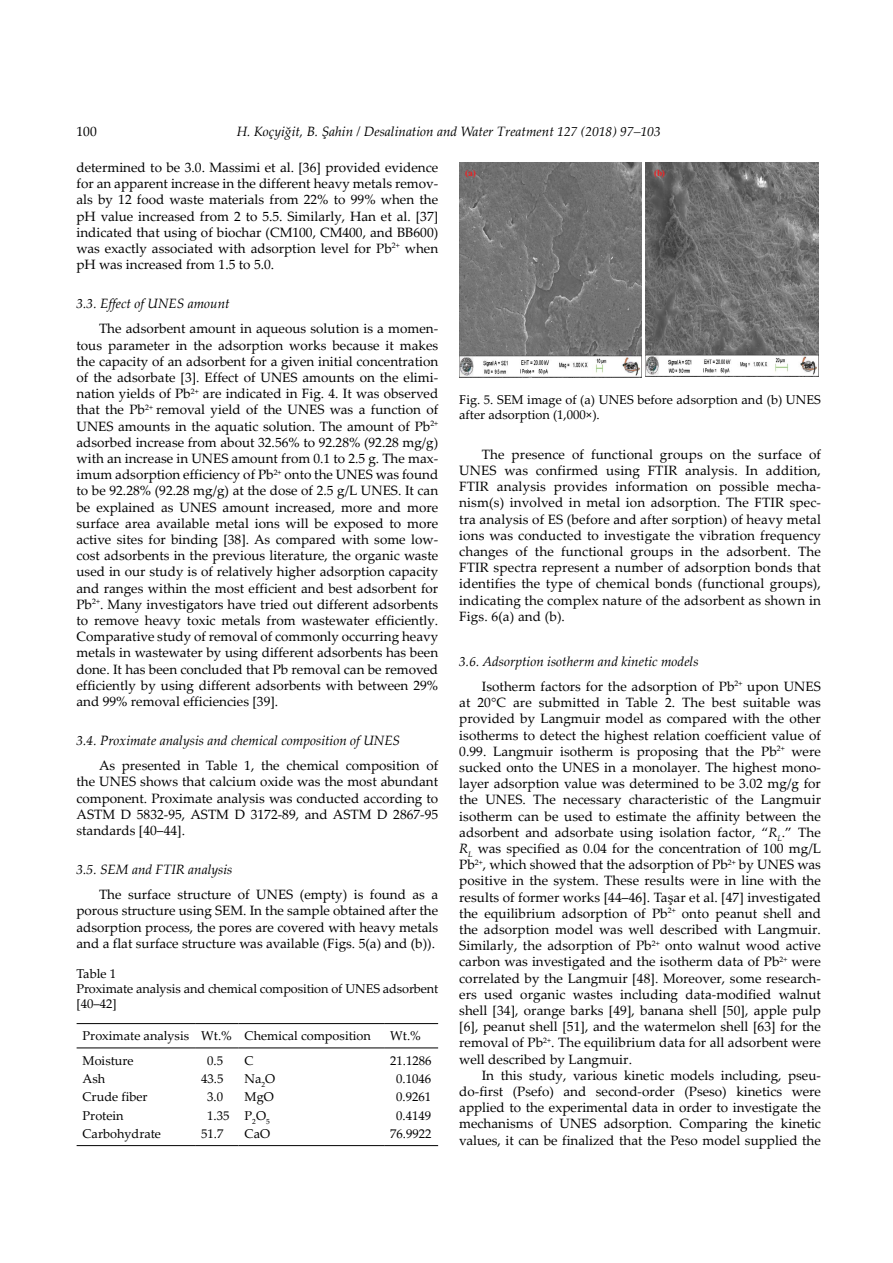
<style>
.page{position:relative;width:893px;height:1263px;background:#fff}
.page>*{position:absolute;margin:0;border:0;box-sizing:border-box;transform-origin:0 0}
.t1{font:13.5px/16.2px "Palatino Linotype";color:#000;text-align:justify}
.t2{font:italic 13.5px "Palatino Linotype";color:#000}
.t3{font:12.75px/15px "Palatino Linotype";color:#000}
.t4{font:700 9.3px "Times New Roman";color:#ed2224}
.s1{font-style:italic}
</style>
<div class="page">
<hr style="left:77px;top:1023px;width:118px;height:1px;background:#000">
<hr style="left:195px;top:1023px;width:44px;height:1px;background:#000">
<hr style="left:239px;top:1023px;width:145px;height:1px;background:#000">
<hr style="left:384px;top:1023px;width:54px;height:1px;background:#000">
<hr style="left:77px;top:1047px;width:118px;height:1px;background:#000">
<hr style="left:195px;top:1047px;width:44px;height:1px;background:#000">
<hr style="left:239px;top:1047px;width:145px;height:1px;background:#000">
<hr style="left:384px;top:1047px;width:54px;height:1px;background:#000">
<hr style="left:77px;top:1145px;width:118px;height:1px;background:#000">
<hr style="left:195px;top:1145px;width:44px;height:1px;background:#000">
<hr style="left:239px;top:1145px;width:145px;height:1px;background:#000">
<hr style="left:384px;top:1145px;width:54px;height:1px;background:#000">
<img style="left:460px;top:162px;width:182px;height:215px">
<img style="left:646px;top:163px;width:173px;height:213px">
<p class="t1" style="left:76px;top:123px;width:22px">100</p>
<p class="t2" style="left:237px;top:122px;width:425px">H. Koçyiğit, B. Şahin / Desalination and Water Treatment 127 (2018) 97–103</p>
<p class="t1" style="left:76px;top:159px;width:363px">determined to be 3.0. Massimi et al. [36] provided evidence for an apparent increase in the different heavy metals remov&shy;als by 12 food waste materials from 22% to 99% when the pH value increased from 2 to 5.5. Similarly, Han et al. [37] indicated that using of biochar (CM100, CM400, and BB600) was exactly associated with adsorption level for Pb<sup>2+</sup> when pH was increased from 1.5 to 5.0.</p>
<p class="t2" style="left:76px;top:294px;width:155px">3.3. Effect of UNES amount</p>
<p class="t1" style="left:76px;top:320px;width:363px;text-indent:23px">The adsorbent amount in aqueous solution is a momen&shy;tous parameter in the adsorption works because it makes the capacity of an adsorbent for a given initial concentration of the adsorbate [3]. Effect of UNES amounts on the elimi&shy;nation yields of Pb<sup>2+</sup> are indicated in Fig. 4. It was observed that the Pb<sup>2+</sup> removal yield of the UNES was a function of UNES amounts in the aquatic solution. The amount of Pb<sup>2+ </sup>adsorbed increase from about 32.56% to 92.28% (92.28 mg/g) with an increase in UNES amount from 0.1 to 2.5 g. The max&shy;imum adsorption efficiency of Pb<sup>2+</sup> onto the UNES was found to be 92.28% (92.28 mg/g) at the dose of 2.5 g/L UNES. It can be explained as UNES amount increased, more and more surface area available metal ions will be exposed to more active sites for binding [38]. As compared with some low&shy;cost adsorbents in the previous literature, the organic waste used in our study is of relatively higher adsorption capacity and ranges within the most efficient and best adsorbent for Pb<sup>2+</sup>. Many investigators have tried out different adsorbents to remove heavy toxic metals from wastewater efficiently.<br>Comparative study of removal of commonly occurring heavy metals in wastewater by using different adsorbents has been done. It has been concluded that Pb removal can be removed efficiently by using different adsorbents with between 29% and 99% removal efficiencies [39].</p>
<p class="t2" style="left:77px;top:731px;width:325px">3.4. Proximate analysis and chemical composition of UNES</p>
<p class="t1" style="left:77px;top:757px;width:363px;text-indent:23px">As presented in Table 1, the chemical composition of the UNES shows that calcium oxide was the most abundant component. Proximate analysis was conducted according to ASTM D 5832-95, ASTM D 3172-89, and ASTM D 2867-95 standards [40–44].</p>
<p class="t2" style="left:77px;top:860px;width:158px">3.5. SEM and FTIR analysis</p>
<p class="t1" style="left:77px;top:886px;width:363px;text-indent:23px">The surface structure of UNES (empty) is found as a porous structure using SEM. In the sample obtained after the adsorption process, the pores are covered with heavy metals and a flat surface structure was available (Figs. 5(a) and (b)).</p>
<p class="t4" style="left:465px;top:166px;width:12px">(a)</p>
<p class="t4" style="left:654px;top:167px;width:12px">(b)</p>
<p class="t3" style="left:459px;top:391px;width:363px">Fig. 5. SEM image of (a) UNES before adsorption and (b) UNES after adsorption (1,000×).</p>
<p class="t1" style="left:459px;top:445px;width:363px;text-indent:23px">The presence of functional groups on the surface of UNES was confirmed using FTIR analysis. In addition, FTIR analysis provides information on possible mecha&shy;nism(s) involved in metal ion adsorption. The FTIR spec&shy;tra analysis of ES (before and after sorption) of heavy metal ions was conducted to investigate the vibration frequency changes of the functional groups in the adsorbent. The FTIR spectra represent a number of adsorption bonds that identifies the type of chemical bonds (functional groups), indicating the complex nature of the adsorbent as shown in Figs. 6(a) and (b).</p>
<p class="t1" style="left:482px;top:648px;width:341px;line-height:25.2px;text-indent:-23px"><span class="s1">3.6. Adsorption isotherm and kinetic models<br></span>Isotherm factors for the adsorption of Pb<sup>2+</sup> upon UNES</p>
<p class="t1" style="left:459px;top:694px;width:363px">at 20°C are submitted in Table 2. The best suitable was provided by Langmuir model as compared with the other isotherms to detect the highest relation coefficient value of 0.99. Langmuir isotherm is proposing that the Pb<sup>2+</sup> were sucked onto the UNES in a monolayer. The highest mono&shy;layer adsorption value was determined to be 3.02 mg/g for the UNES. The necessary characteristic of the Langmuir isotherm can be used to estimate the affinity between the adsorbent and adsorbate using isolation factor, “<span class="s1">R</span><sub>L</sub>.” The <span class="s1">R</span><sub>L</sub> was specified as 0.04 for the concentration of 100 mg/L Pb<sup>2+</sup>, which showed that the adsorption of Pb<sup>2+</sup> by UNES was positive in the system. These results were in line with the results of former works [44–46]. Taşar et al. [47] investigated the equilibrium adsorption of Pb<sup>2+</sup> onto peanut shell and the adsorption model was well described with Langmuir.<br>Similarly, the adsorption of Pb<sup>2+</sup> onto walnut wood active carbon was investigated and the isotherm data of Pb<sup>2+</sup> were correlated by the Langmuir [48]. Moreover, some research&shy;ers used organic wastes including data-modified walnut shell [34], orange barks [49], banana shell [50], apple pulp [6], peanut shell [51], and the watermelon shell [63] for the removal of Pb<sup>2+</sup>. The equilibrium data for all adsorbent were well described by Langmuir.</p>
<p class="t1" style="left:459px;top:1066px;width:363px;text-indent:23px">In this study, various kinetic models including, pseu&shy;do-first (Psefo) and second-order (Pseso) kinetics were applied to the experimental data in order to investigate the mechanisms of UNES adsorption. Comparing the kinetic values, it can be finalized that the Peso model supplied the</p>
<p class="t3" style="left:76px;top:966px;width:363px">Table 1<br>Proximate analysis and chemical composition of UNES adsorbent [40–42]</p>
<p class="t3" style="left:83px;top:1028px;width:290px">Proximate analysis Wt.% Chemical composition</p>
<p class="t3" style="left:390px;top:1028px;width:32px">Wt.%</p>
<p class="t3" style="left:83px;top:1052px;width:53px">Moisture</p>
<p class="t3" style="left:207px;top:1052px;width:17px">0.5</p>
<p class="t3" style="left:245px;top:1052px;width:11px">C</p>
<p class="t3" style="left:390px;top:1052px;width:43px">21.1286</p>
<p class="t3" style="left:83px;top:1071px;width:24px">Ash</p>
<p class="t3" style="left:201px;top:1071px;width:24px">43.5</p>
<p class="t3" style="left:245px;top:1071px;width:32px">Na<sub>2</sub>O</p>
<p class="t3" style="left:396px;top:1071px;width:37px">0.1046</p>
<p class="t3" style="left:83px;top:1089px;width:66px">Crude fiber</p>
<p class="t3" style="left:207px;top:1089px;width:17px">3.0</p>
<p class="t3" style="left:245px;top:1089px;width:31px">MgO</p>
<p class="t3" style="left:396px;top:1089px;width:37px">0.9261</p>
<p class="t3" style="left:83px;top:1107px;width:43px">Protein</p>
<p class="t3" style="left:207px;top:1107px;width:64px">1.35 P<sub>2</sub>O<sub>5</sub></p>
<p class="t3" style="left:396px;top:1107px;width:37px">0.4149</p>
<p class="t3" style="left:83px;top:1126px;width:80px">Carbohydrate</p>
<p class="t3" style="left:201px;top:1126px;width:24px">51.7</p>
<p class="t3" style="left:245px;top:1126px;width:27px">CaO</p>
<p class="t3" style="left:390px;top:1126px;width:43px">76.9922</p>
</div>
